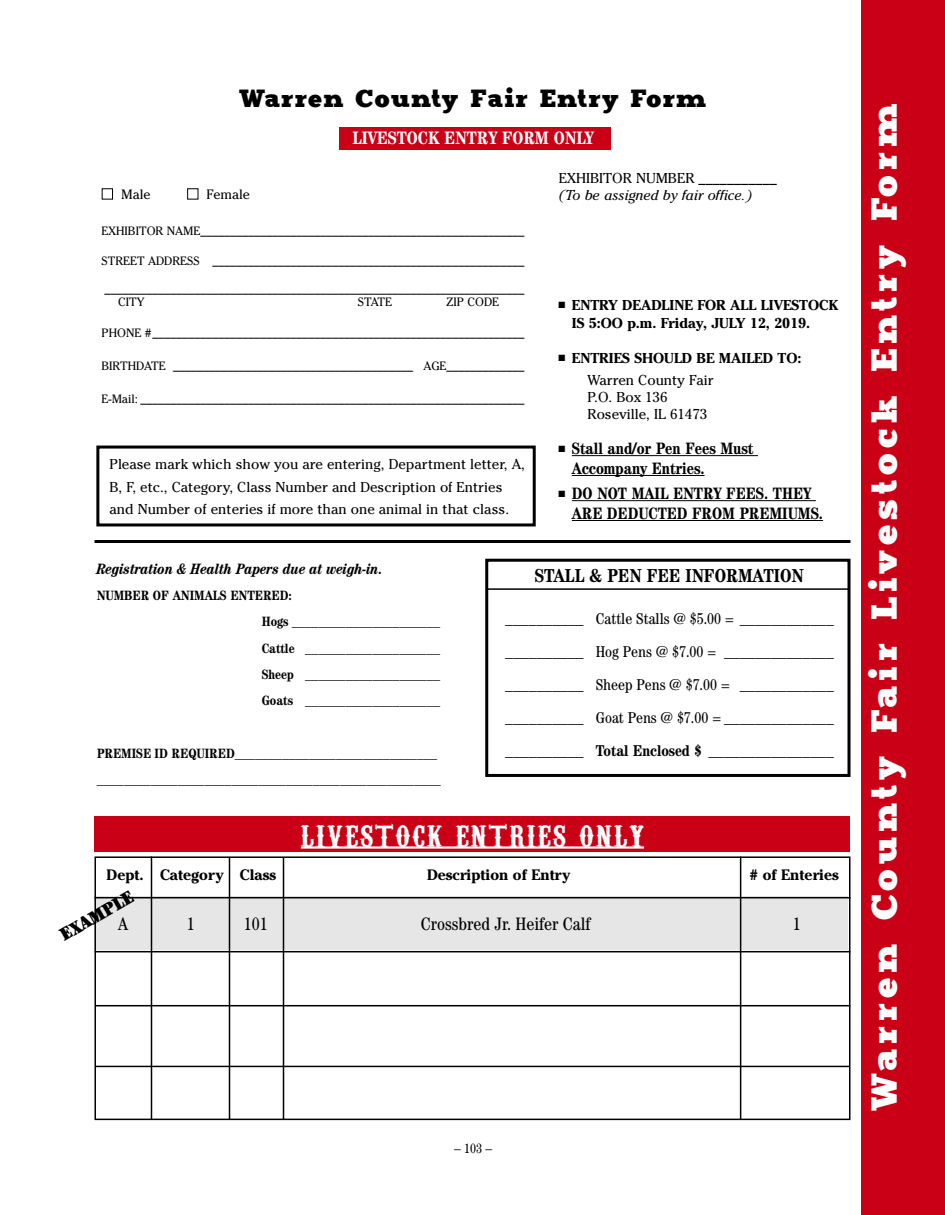
<style>
.page{position:relative;width:945px;height:1215px;background:#fff}
.page>*{position:absolute;margin:0;border:0;box-sizing:border-box;transform-origin:0 0}
.t1{font:36px "Merit";letter-spacing:.15em;color:#fff}
.t2{font:30px "Carnivalee Freakshow";letter-spacing:.075em;color:#fff}
.t3{font:24.75px "Merit";letter-spacing:.06em;color:#000}
.t4{font:700 condensed 18.75px "Century";color:#000}
.t5{font:condensed 18px "Century";color:#000}
.t6{font:700 condensed 18px "Century";color:#fff}
.t7{font:ultra-condensed 18px "Century";color:#000}
.t8{font:700 condensed 16.5px/19.8px "Century";color:#000}
.t9{font:condensed 15.75px/33px "Century";color:#000;text-align:justify}
.t10{font:700 15px "Cheltenham";color:#000}
.t11{font:italic 700 condensed 15px "Century";color:#000}
.t12{font:14.25px/22.5px "Cheltenham";color:#000}
.t13{font:700 14.25px/18px "Cheltenham";color:#000}
.t14{font:italic 14.25px "Cheltenham";color:#000}
.t15{font:700 condensed 13.5px/26.2px "Century";color:#000}
.t16{font:13.5px "Cheltenham";color:#000}
.t17{font:condensed 13.5px "Century";color:#000}
.t18{font:12px "Cheltenham";color:#000}
.s1{color:#fff}
.s2{font-weight:400}
.s3{font-weight:700}
</style>
<div class="page">
<div style="left:339px;top:128px;width:271px;height:22px;background:#ca0017"></div>
<hr style="left:94px;top:540px;width:756px;height:3px;background:#000">
<div style="left:861px;top:0;width:84px;height:1215px;background:#ca0017"></div>
<div style="left:96px;top:446px;width:440px;height:80px;border:3px solid #000"></div>
<hr style="left:572px;top:455px;width:186px;height:1px;background:#000">
<hr style="left:572px;top:475px;width:133px;height:1px;background:#000">
<hr style="left:572px;top:500px;width:244px;height:1px;background:#000">
<hr style="left:572px;top:520px;width:251px;height:1px;background:#000">
<div style="left:94px;top:896px;width:754px;height:54px;background:#e6e6e6"></div>
<div style="left:94px;top:856px;width:756px;height:264px;border:2px solid #000"></div>
<hr style="left:94px;top:897px;width:756px;height:1px;background:#000">
<hr style="left:94px;top:951px;width:756px;height:1px;background:#000">
<hr style="left:95px;top:1005px;width:755px;height:1px;background:#000">
<hr style="left:95px;top:1066px;width:755px;height:1px;background:#000">
<hr style="left:151px;top:856px;width:1px;height:263px;background:#000">
<hr style="left:229px;top:857px;width:1px;height:262px;background:#000">
<hr style="left:283px;top:857px;width:1px;height:262px;background:#000">
<div style="left:95px;top:816px;width:755px;height:35px;background:#ca0017"></div>
<hr style="left:301px;top:846px;width:343px;height:3px;background:#fff">
<hr style="left:740px;top:857px;width:1px;height:262px;background:#000">
<div style="left:485px;top:559px;width:365px;height:218px;border:3px solid #000"></div>
<hr style="left:488px;top:588px;width:360px;height:2px;background:#000">
<h3 class="t3" style="left:239px;top:88px;width:468px">Warren County Fair Entry Form</h3>
<h3 class="t6" style="left:352px;top:132px;width:243px">LIVESTOCK ENTRY FORM ONLY</h3>
<p class="t16" style="left:102px;top:187px;width:50px"><span class="s1">■</span> Male</p>
<p class="t16" style="left:187px;top:187px;width:64px"><span class="s1">■</span> Female</p>
<p class="t18" style="left:102px;top:223px;width:424px">EXHIBITOR NAME______________________________________________________</p>
<p class="t18" style="left:102px;top:253px;width:424px">STREET ADDRESS ____________________________________________________</p>
<p class="t18" style="left:105px;top:281px;width:421px">______________________________________________________________________</p>
<p class="t18" style="left:102px;top:325px;width:424px">PHONE #______________________________________________________________</p>
<p class="t18" style="left:102px;top:358px;width:424px">BIRTHDATE ________________________________________ AGE_____________</p>
<p class="t18" style="left:102px;top:391px;width:424px">E-Mail: ________________________________________________________________</p>
<p class="t18" style="left:118px;top:295px;width:28px">CITY</p>
<p class="t18" style="left:358px;top:295px;width:36px">STATE</p>
<p class="t18" style="left:447px;top:295px;width:54px">ZIP CODE</p>
<p class="t12" style="left:109px;top:453px;width:417px">Please mark which show you are entering, Department letter, A,<br>B, F, etc., Category, Class Number and Description of Entries and Number of enteries if more than one animal in that class.</p>
<p class="t12" style="left:559px;top:167px;width:220px">EXHIBITOR NUMBER ___________</p>
<p class="t14" style="left:559px;top:190px;width:195px">(To be assigned by fair office.)</p>
<p class="t13" style="left:572px;top:297px;width:268px;text-indent:-13px">■ ENTRY DEADLINE FOR ALL LIVESTOCK<br>IS 5:OO p.m. Friday, JULY 12, 2019.</p>
<p class="t13" style="left:588px;top:348px;width:215px;line-height:22.5px;text-indent:-29px">■ ENTRIES SHOULD BE MAILED TO:<br><span class="s2">Warren County Fair</span></p>
<p class="t12" style="left:588px;top:389px;width:121px;line-height:17.1px">P.O. Box 136<br>Roseville, IL 61473</p>
<h3 class="t8" style="left:572px;top:440px;width:183px;text-indent:-14px">■ Stall and/or Pen Fees Must<br>Accompany Entries.</h3>
<h3 class="t8" style="left:572px;top:485px;width:253px;text-indent:-14px">■ DO NOT MAIL ENTRY FEES. THEY<br>ARE DEDUCTED FROM PREMIUMS.</h3>
<p class="t11" style="left:97px;top:564px;width:288px">Registration &amp; Health Papers due at weigh-in.</p>
<p class="t15" style="left:262px;top:584px;width:180px;text-indent:-165px">NUMBER OF ANIMALS ENTERED:<br>Hogs ______________________<br>Cattle ____________________<br>Sheep ____________________<br>Goats ____________________</p>
<p class="t15" style="left:97px;top:741px;width:346px">PREMISE ID REQUIRED______________________________ ___________________________________________________</p>
<h3 class="t4" style="left:535px;top:569px;width:270px">STALL &amp; PEN FEE INFORMATION</h3>
<h3 class="t9" style="left:505px;top:603px;width:330px">__________ Cattle Stalls @ $5.00 = ____________ __________ Hog Pens @ $7.00 = ______________ __________ Sheep Pens @ $7.00 = ____________ __________ Goat Pens @ $7.00 = ______________ __________ <span class="s3">Total Enclosed $</span> ________________</h3>
<h2 class="t2" style="left:301px;top:816px;width:345px">LIVESTOCK ENTRIES ONLY</h2>
<p class="t10" style="left:107px;top:869px;width:171px">Dept. Category Class</p>
<p class="t10" style="left:427px;top:869px;width:145px">Description of Entry</p>
<p class="t10" style="left:750px;top:869px;width:91px"># of Enteries</p>
<h3 class="t7" style="left:58px;top:930px;width:83px;rotate:-30deg">EXAMPLE</h3>
<h3 class="t5" style="left:118px;top:917px;width:12px">A</h3>
<h3 class="t5" style="left:187px;top:917px;width:9px">1</h3>
<h3 class="t5" style="left:244px;top:917px;width:25px">101</h3>
<h3 class="t5" style="left:421px;top:917px;width:171px">Crossbred Jr. Heifer Calf</h3>
<h3 class="t5" style="left:793px;top:917px;width:9px">1</h3>
<p class="t17" style="left:454px;top:1144px;width:40px">– 103 –</p>
<h1 class="t1" style="left:870px;top:1111px;width:1009px;rotate:-90deg">Warren County Fair Livestock Entry Form</h1>
</div>
